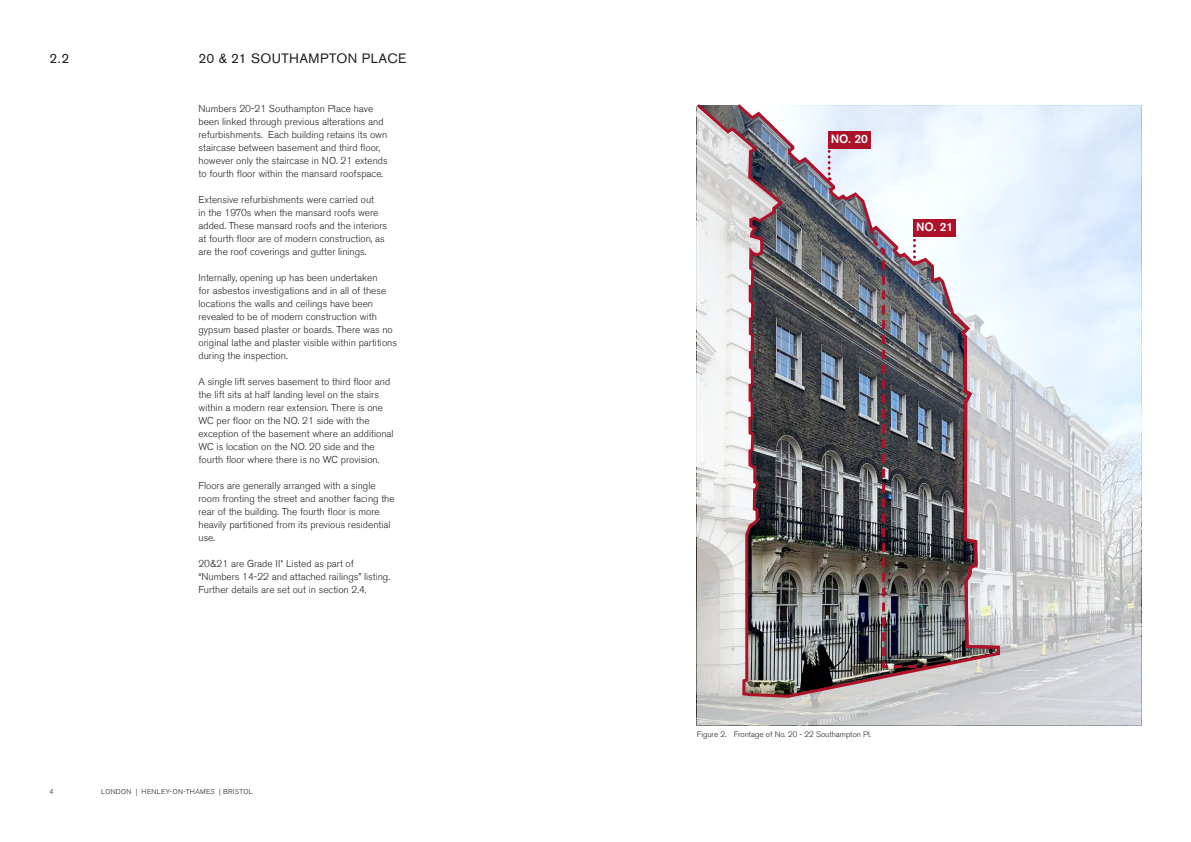
<style>
.page{position:relative;width:1191px;height:842px;background:#fff}
.page>*{position:absolute;margin:0;border:0;box-sizing:border-box;transform-origin:0 0}
.t1{font:13.5px "Akzidenz Grotesk BE";letter-spacing:.03em;color:#231f20}
.Body{font:500 12px "Akzidenz Grotesk BE";color:#fff}
.Body-2{font:300 10px/13px "Akzidenz Grotesk BE";color:#231f20}
.t2{font:300 8px "Akzidenz Grotesk BE";color:#231f20}
.t3{font:300 7px "Akzidenz Grotesk BE";letter-spacing:.05em;color:#231f20}
</style>
<div class="page">
<svg style="left:697px;top:105px;width:444px;height:620px;background:#d9e0e7"></svg>
<img style="left:696px;top:104px;width:305px;height:595px">
<p class="t1" style="left:50px;top:50px;width:21px">2.2</p>
<p class="t1" style="left:198px;top:50px;width:209px">20 &amp; 21 SOUTHAMPTON PLACE</p>
<p class="Body-2" style="left:198px;top:103px;width:191px">Numbers 20-21 Southampton Place have been linked through previous alterations and refurbishments. Each building retains its own staircase between basement and third floor, however only the staircase in NO. 21 extends to fourth floor within the mansard roofspace.</p>
<p class="Body-2" style="left:198px;top:194px;width:190px">Extensive refurbishments were carried out<br>in the 1970s when the mansard roofs were added. These mansard roofs and the interiors at fourth floor are of modern construction, as are the roof coverings and gutter linings.</p>
<p class="Body-2" style="left:198px;top:272px;width:200px">Internally, opening up has been undertaken<br>for asbestos investigations and in all of these locations the walls and ceilings have been revealed to be of modern construction with gypsum based plaster or boards. There was no original lathe and plaster visible within partitions during the inspection.</p>
<p class="Body-2" style="left:198px;top:376px;width:197px">A single lift serves basement to third floor and the lift sits at half landing level on the stairs within a modern rear extension. There is one WC per floor on the NO. 21 side with the exception of the basement where an additional WC is location on the NO. 20 side and the fourth floor where there is no WC provision.</p>
<p class="Body-2" style="left:198px;top:480px;width:198px">Floors are generally arranged with a single room fronting the street and another facing the rear of the building. The fourth floor is more heavily partitioned from its previous residential use.</p>
<p class="Body-2" style="left:198px;top:558px;width:193px">20&amp;21 are Grade II* Listed as part of “Numbers 14-22 and attached railings” listing.<br>Further details are set out in section 2.4.</p>
<p class="t3" style="left:50px;top:788px;width:6px">4</p>
<p class="t3" style="left:101px;top:788px;width:153px">LONDON | HENLEY-ON-THAMES | BRISTOL</p>
<p class="Body" style="left:830px;top:131px;width:39px">NO. 20</p>
<p class="Body" style="left:916px;top:219px;width:39px">NO. 21</p>
<p class="t2" style="left:697px;top:730px;width:176px">Figure 2. Frontage of No. 20 - 22 Southampton Pl.</p>
</div>
